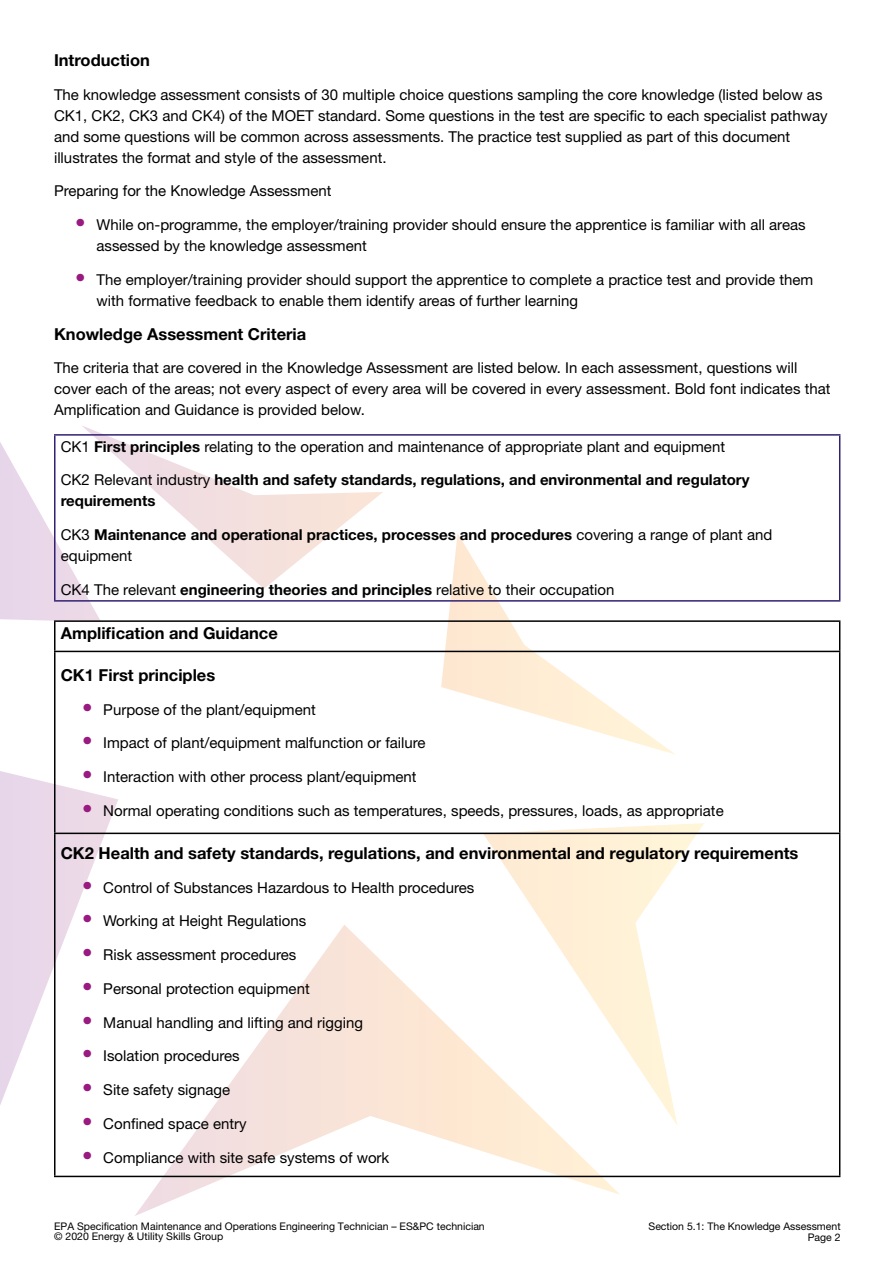
<style>
.page{position:relative;width:893px;height:1263px;background:#fff}
.page>*{position:absolute;margin:0;border:0;box-sizing:border-box;transform-origin:0 0}
.t1{font:700 16.5px "Helvetica Neue LT Std";color:#000}
.t2{font:15px/21px "Helvetica Neue LT Std";color:#000}
.t3{font:700 15px/21px "Helvetica Neue LT Std";color:#000}
.t4{font:10.5px/10.5px "Helvetica Neue LT Std";color:#000;text-align:right}
.s1{font-size:21px;color:#991a81}
.s2{font-weight:700}
.s3{font-weight:400}
</style>
<div class="page">
<svg style="left:0;top:426px;width:704px;height:790px"></svg>
<hr style="left:54px;top:434px;width:786px;height:2px;background:#322173">
<hr style="left:54px;top:436px;width:2px;height:164px;background:#322173">
<hr style="left:839px;top:436px;width:1px;height:164px;background:#322173">
<hr style="left:54px;top:600px;width:786px;height:2px;background:#322173">
<hr style="left:54px;top:620px;width:786px;height:2px;background:#000">
<hr style="left:54px;top:622px;width:2px;height:29px;background:#000">
<svg style="left:839px;top:622px;width:1px;height:29px"></svg>
<hr style="left:54px;top:651px;width:786px;height:1px;background:#000">
<hr style="left:54px;top:652px;width:2px;height:181px;background:#000">
<hr style="left:839px;top:652px;width:1px;height:181px;background:#000">
<hr style="left:54px;top:833px;width:786px;height:1px;background:#000">
<hr style="left:54px;top:834px;width:2px;height:342px;background:#000">
<hr style="left:839px;top:834px;width:1px;height:342px;background:#000">
<hr style="left:54px;top:1176px;width:786px;height:1px;background:#000">
<p class="t1" style="left:54px;top:50px;width:97px">Introduction</p>
<p class="t2" style="left:54px;top:84px;width:775px">The knowledge assessment consists of 30 multiple choice questions sampling the core knowledge (listed below as CK1, CK2, CK3 and CK4) of the MOET standard. Some questions in the test are specific to each specialist pathway and some questions will be common across assessments. The practice test supplied as part of this document illustrates the format and style of the assessment.</p>
<p class="t2" style="left:54px;top:180px;width:279px">Preparing for the Knowledge Assessment</p>
<p class="t2" style="left:97px;top:214px;width:711px;text-indent:-21px"><span class="s1">•</span> While on-programme, the employer/training provider should ensure the apprentice is familiar with all areas assessed by the knowledge assessment</p>
<p class="t2" style="left:97px;top:269px;width:718px;text-indent:-21px"><span class="s1">•</span> The employer/training provider should support the apprentice to complete a practice test and provide them with formative feedback to enable them identify areas of further learning</p>
<p class="t1" style="left:54px;top:323px;width:254px">Knowledge Assessment Criteria</p>
<p class="t2" style="left:54px;top:357px;width:778px">The criteria that are covered in the Knowledge Assessment are listed below. In each assessment, questions will cover each of the areas; not every aspect of every area will be covered in every assessment. Bold font indicates that<br>Amplification and Guidance is provided below.</p>
<p class="t2" style="left:61px;top:435px;width:666px">CK1 <span class="s2">First principles</span> relating to the operation and maintenance of appropriate plant and equipment</p>
<p class="t3" style="left:61px;top:469px;width:690px"><span class="s3">CK2 Relevant industry</span> health and safety standards, regulations, and environmental and regulatory requirements</p>
<p class="t3" style="left:61px;top:524px;width:713px"><span class="s3">CK3</span> Maintenance and operational practices, processes and procedures <span class="s3">covering a range of plant and equipment</span></p>
<p class="t2" style="left:61px;top:579px;width:555px">CK4 The relevant <span class="s2">engineering theories and principles</span> relative to their occupation</p>
<p class="t1" style="left:61px;top:623px;width:219px">Amplification and Guidance</p>
<p class="t1" style="left:61px;top:665px;width:156px">CK1 First principles</p>
<p class="t2" style="left:82px;top:698px;width:235px"><span class="s1">•</span> Purpose of the plant/equipment</p>
<p class="t2" style="left:82px;top:732px;width:345px"><span class="s1">•</span> Impact of plant/equipment malfunction or failure</p>
<p class="t2" style="left:82px;top:766px;width:336px"><span class="s1">•</span> Interaction with other process plant/equipment</p>
<p class="t2" style="left:82px;top:800px;width:643px"><span class="s1">•</span> Normal operating conditions such as temperatures, speeds, pressures, loads, as appropriate</p>
<p class="t1" style="left:61px;top:843px;width:739px">CK2 Health and safety standards, regulations, and environmental and regulatory requirements</p>
<p class="t2" style="left:82px;top:876px;width:394px"><span class="s1">•</span> Control of Substances Hazardous to Health procedures</p>
<p class="t2" style="left:82px;top:910px;width:226px"><span class="s1">•</span> Working at Height Regulations</p>
<p class="t2" style="left:82px;top:944px;width:216px"><span class="s1">•</span> Risk assessment procedures</p>
<p class="t2" style="left:82px;top:978px;width:229px"><span class="s1">•</span> Personal protection equipment</p>
<p class="t2" style="left:82px;top:1012px;width:283px"><span class="s1">•</span> Manual handling and lifting and rigging</p>
<p class="t2" style="left:82px;top:1045px;width:159px"><span class="s1">•</span> Isolation procedures</p>
<p class="t2" style="left:82px;top:1079px;width:150px"><span class="s1">•</span> Site safety signage</p>
<p class="t2" style="left:82px;top:1113px;width:166px"><span class="s1">•</span> Confined space entry</p>
<p class="t2" style="left:82px;top:1147px;width:309px"><span class="s1">•</span> Compliance with site safe systems of work</p>
<p class="t4" style="left:54px;top:1221px;width:432px;text-align:left">EPA Specification Maintenance and Operations Engineering Technician – ES&amp;PC technician © 2020 Energy &amp; Utility Skills Group</p>
<p class="t4" style="left:648px;top:1221px;width:194px">Section 5.1: The Knowledge Assessment<br>Page 2</p>
</div>
